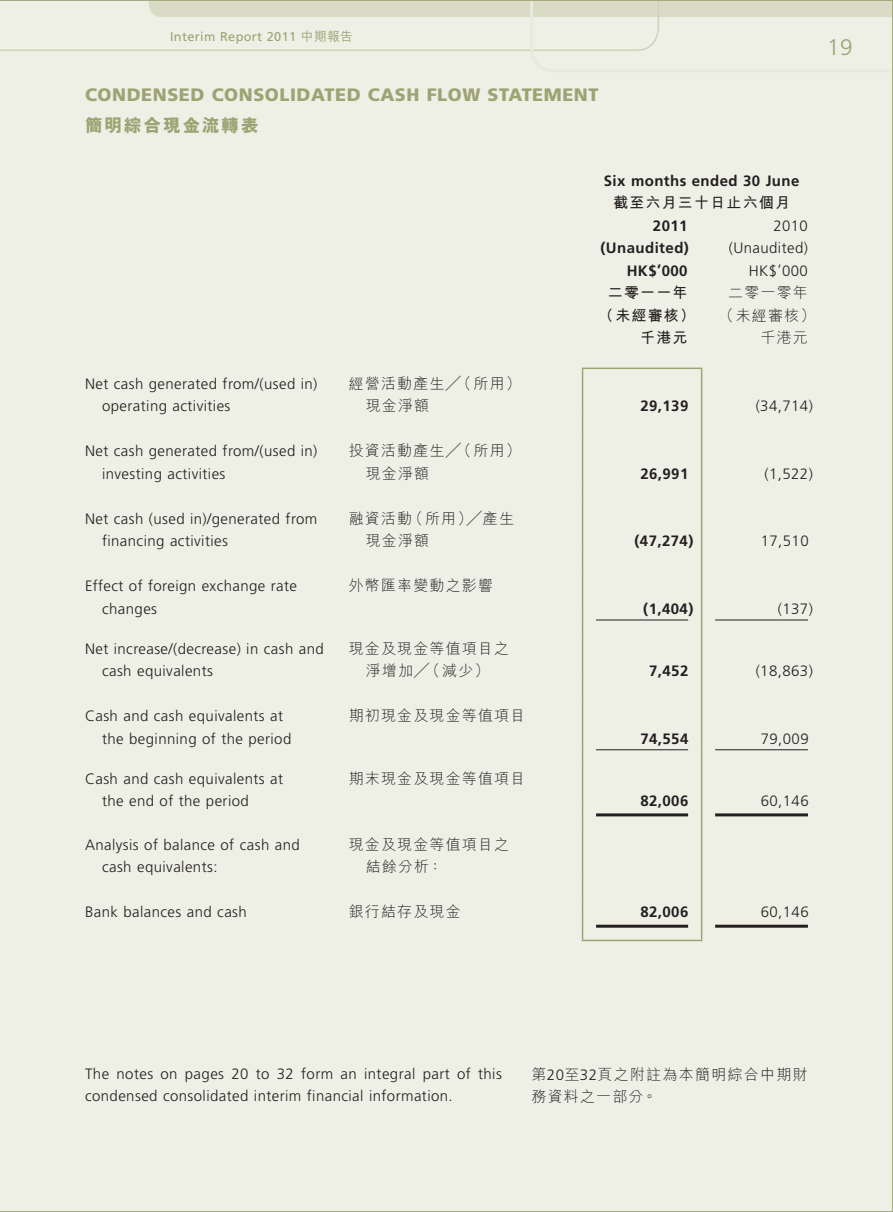
<style>
.page{position:relative;width:893px;height:1212px;background:#eeefe5}
.page>*{position:absolute;margin:0;border:0;box-sizing:border-box;transform-origin:0 0}
.t1{font:300 22.5px "Frutiger LT Std";color:#9ea374}
.Heading_1{font:900 18px "Frutiger LT Std";letter-spacing:.03em;color:#9ea374}
.C_Heading_1{font:800 18px "M Hei HK";letter-spacing:.08em;color:#9ea374}
.Body_Text{font:300 15px/22.5px "Frutiger LT Std";letter-spacing:.03em;color:#231f20}
.Body_Text-2{font:300 15px/22.5px "M Hei HK";letter-spacing:.08em;color:#231f20}
.Body_Text-3{font:700 15px "Frutiger LT Std";letter-spacing:.03em;color:#231f20}
.C_Body_Text{font:300 15px/22.5px "M Hei HK";letter-spacing:.085em;color:#231f20}
.Body_Text-4{font:700 15px "M Hei HK";letter-spacing:.08em;color:#231f20}
.t2{font:12.75px "Frutiger LT Std";letter-spacing:.03em;color:#9ea374}
.s1{font-family:"M Hei HK";font-weight:500}
.s2{font-family:"Frutiger LT Std"}
</style>
<div class="page">
<hr style="left:701px;top:369px;width:1px;height:44px;background:#9ea374">
<svg style="left:701px;top:413px;width:1px;height:23px"></svg>
<hr style="left:701px;top:436px;width:1px;height:45px;background:#9ea374">
<svg style="left:701px;top:481px;width:1px;height:22px"></svg>
<hr style="left:701px;top:503px;width:1px;height:45px;background:#9ea374">
<svg style="left:701px;top:548px;width:1px;height:23px"></svg>
<hr style="left:701px;top:571px;width:1px;height:45px;background:#9ea374">
<hr style="left:701px;top:633px;width:1px;height:45px;background:#9ea374">
<svg style="left:701px;top:678px;width:1px;height:23px"></svg>
<hr style="left:701px;top:701px;width:1px;height:45px;background:#9ea374">
<hr style="left:701px;top:763px;width:1px;height:45px;background:#9ea374">
<hr style="left:701px;top:829px;width:1px;height:45px;background:#9ea374">
<hr style="left:582px;top:368px;width:120px;height:1px;background:#9ea374">
<hr style="left:582px;top:369px;width:1px;height:44px;background:#9ea374">
<svg style="left:582px;top:413px;width:1px;height:23px"></svg>
<hr style="left:582px;top:436px;width:1px;height:45px;background:#9ea374">
<svg style="left:582px;top:481px;width:1px;height:22px"></svg>
<hr style="left:582px;top:503px;width:1px;height:45px;background:#9ea374">
<svg style="left:582px;top:548px;width:1px;height:23px"></svg>
<hr style="left:582px;top:571px;width:1px;height:45px;background:#9ea374">
<svg style="left:582px;top:616px;width:1px;height:17px"></svg>
<svg style="left:701px;top:616px;width:1px;height:17px"></svg>
<hr style="left:582px;top:633px;width:1px;height:45px;background:#9ea374">
<svg style="left:582px;top:678px;width:1px;height:23px"></svg>
<hr style="left:582px;top:701px;width:1px;height:45px;background:#9ea374">
<svg style="left:582px;top:746px;width:1px;height:17px"></svg>
<svg style="left:701px;top:746px;width:1px;height:17px"></svg>
<hr style="left:582px;top:763px;width:1px;height:45px;background:#9ea374">
<hr style="left:582px;top:829px;width:1px;height:45px;background:#9ea374">
<svg style="left:582px;top:808px;width:1px;height:21px"></svg>
<svg style="left:701px;top:808px;width:1px;height:21px"></svg>
<svg style="left:582px;top:874px;width:1px;height:66px"></svg>
<svg style="left:701px;top:874px;width:1px;height:66px"></svg>
<hr style="left:582px;top:940px;width:120px;height:1px;background:#9ea374">
<hr style="left:596px;top:620px;width:92px;height:1px;background:#231f20">
<hr style="left:715px;top:620px;width:93px;height:1px;background:#231f20">
<hr style="left:596px;top:749px;width:92px;height:1px;background:#231f20">
<hr style="left:715px;top:749px;width:93px;height:1px;background:#231f20">
<hr style="left:596px;top:813px;width:92px;height:3px;background:#231f20">
<hr style="left:715px;top:813px;width:93px;height:3px;background:#231f20">
<hr style="left:596px;top:925px;width:92px;height:3px;background:#231f20">
<hr style="left:715px;top:925px;width:93px;height:3px;background:#231f20">
<p class="t2" style="left:170px;top:29px;width:184px">Interim Report 2011 <span class="s1">中期報告</span></p>
<p class="Heading_1" style="left:85px;top:84px;width:515px">CONDENSED CONSOLIDATED CASH FLOW STATEMENT</p>
<p class="C_Heading_1" style="left:85px;top:116px;width:175px">簡明綜合現金流轉表</p>
<p class="Body_Text" style="left:102px;top:373px;width:217px;text-indent:-17px">Net cash generated from/(used in) operating activities</p>
<p class="Body_Text-2" style="left:366px;top:372px;width:157px;text-indent:-17px">經營活動產生╱（所用）現金淨額</p>
<p class="Body_Text" style="left:102px;top:440px;width:217px;text-indent:-17px">Net cash generated from/(used in) investing activities</p>
<p class="Body_Text-2" style="left:366px;top:439px;width:157px;text-indent:-17px">投資活動產生╱（所用）現金淨額</p>
<p class="Body_Text" style="left:102px;top:508px;width:217px;text-indent:-17px">Net cash (used in)/generated from financing activities</p>
<p class="Body_Text-2" style="left:366px;top:507px;width:150px;text-indent:-17px">融資活動（所用）╱產生現金淨額</p>
<p class="Body_Text" style="left:102px;top:575px;width:197px;text-indent:-17px">Effect of foreign exchange rate changes</p>
<p class="Body_Text-2" style="left:349px;top:574px;width:146px">外幣匯率變動之影響</p>
<p class="Body_Text" style="left:102px;top:637px;width:223px;text-indent:-17px">Net increase/(decrease) in cash and cash equivalents</p>
<p class="Body_Text-2" style="left:349px;top:637px;width:162px;text-align:center">現金及現金等值項目之淨增加╱（減少）</p>
<p class="Body_Text" style="left:102px;top:705px;width:191px;text-indent:-17px">Cash and cash equivalents at the beginning of the period</p>
<p class="Body_Text-2" style="left:349px;top:704px;width:178px">期初現金及現金等值項目</p>
<p class="Body_Text" style="left:102px;top:767px;width:183px;text-indent:-17px">Cash and cash equivalents at the end of the period</p>
<p class="Body_Text-2" style="left:349px;top:766px;width:178px">期末現金及現金等值項目</p>
<p class="Body_Text-3" style="left:604px;top:172px;width:197px">Six months ended 30 June</p>
<p class="Body_Text-4" style="left:613px;top:192px;width:178px">截至六月三十日止六個月</p>
<p class="Body_Text-3" style="left:653px;top:217px;width:36px">2011</p>
<p class="Body_Text" style="left:773px;top:214px;width:36px">2010</p>
<p class="Body_Text-3" style="left:600px;top:239px;width:90px">(Unaudited)</p>
<p class="Body_Text" style="left:729px;top:237px;width:81px">(Unaudited)</p>
<p class="Body_Text-3" style="left:627px;top:262px;width:62px">HK$’000</p>
<p class="Body_Text" style="left:749px;top:259px;width:61px">HK$’000</p>
<p class="Body_Text-4" style="left:608px;top:282px;width:81px">二零一一年</p>
<p class="Body_Text-2" style="left:728px;top:281px;width:81px">二零一零年</p>
<p class="Body_Text-4" style="left:598px;top:304px;width:98px">（未經審核）</p>
<p class="Body_Text-2" style="left:719px;top:304px;width:98px">（未經審核）</p>
<p class="Body_Text-4" style="left:640px;top:327px;width:49px">千港元</p>
<p class="Body_Text-2" style="left:761px;top:326px;width:49px">千港元</p>
<p class="Body_Text-3" style="left:640px;top:397px;width:49px">29,139</p>
<p class="Body_Text" style="left:756px;top:395px;width:59px">(34,714)</p>
<p class="Body_Text-3" style="left:640px;top:465px;width:49px">26,991</p>
<p class="Body_Text" style="left:764px;top:463px;width:50px">(1,522)</p>
<p class="Body_Text-3" style="left:635px;top:532px;width:60px">(47,274)</p>
<p class="Body_Text" style="left:761px;top:530px;width:49px">17,510</p>
<p class="Body_Text-3" style="left:643px;top:600px;width:52px">(1,404)</p>
<p class="Body_Text" style="left:778px;top:598px;width:37px">(137)</p>
<p class="Body_Text-3" style="left:649px;top:662px;width:41px">7,452</p>
<p class="Body_Text" style="left:756px;top:660px;width:59px">(18,863)</p>
<p class="Body_Text-3" style="left:640px;top:730px;width:49px">74,554</p>
<p class="Body_Text" style="left:761px;top:727px;width:49px">79,009</p>
<p class="Body_Text-3" style="left:640px;top:792px;width:49px">82,006</p>
<p class="Body_Text" style="left:761px;top:790px;width:49px">60,146</p>
<p class="Body_Text" style="left:102px;top:833px;width:199px;text-indent:-17px">Analysis of balance of cash and cash equivalents:</p>
<p class="Body_Text-2" style="left:366px;top:833px;width:145px;text-indent:-17px">現金及現金等值項目之結餘分析：</p>
<p class="Body_Text" style="left:85px;top:901px;width:163px">Bank balances and cash</p>
<p class="Body_Text-2" style="left:349px;top:900px;width:114px">銀行結存及現金</p>
<p class="Body_Text-3" style="left:640px;top:903px;width:49px">82,006</p>
<p class="Body_Text" style="left:761px;top:901px;width:49px">60,146</p>
<p class="t1" style="left:827px;top:35px;width:27px">19</p>
<p class="Body_Text" style="left:85px;top:1063px;width:418px">The notes on pages 20 to 32 form an integral part of this condensed consolidated interim financial information.</p>
<p class="C_Body_Text" style="left:531px;top:1063px;width:278px">第<span class="s2">20</span>至<span class="s2">32</span>頁之附註為本簡明綜合中期財務資料之一部分。</p>
</div>
